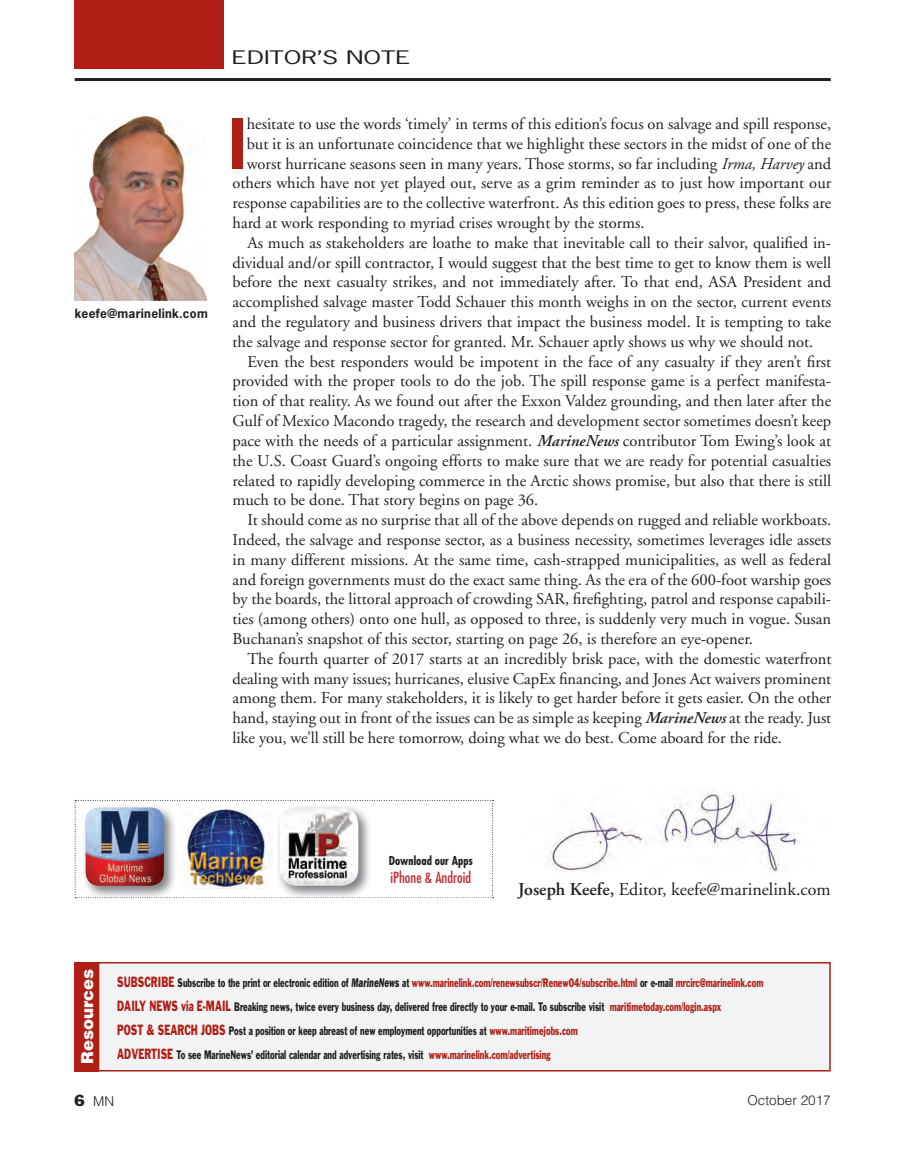
<style>
.page{position:relative;width:905px;height:1175px;background:#fff}
.page>*{position:absolute;margin:0;border:0;box-sizing:border-box;transform-origin:0 0}
.t1{font:700 64.35px "News Gothic";color:#b01f15}
.t2{font:18px "Adobe Garamond";color:#231f20}
.t3{font:17.55px "News Gothic";color:#231f20;scale:1.54 1}
.t4{font:16.5px "Adobe Garamond";color:#231f20}
.t5{font:900 16.5px "Helvetica";color:#fff}
.t6{font:condensed 15px "Futura";color:#bb2d38}
.t7{font:300 13.5px "Helvetica";color:#231f20}
.t8{font:700 12px "News Gothic";letter-spacing:.02em;color:#231f20}
.t9{font:700 condensed 12px "Futura";color:#231f20}
.t10{font:11.4px/24px "Franklin Gothic";color:#231f20;scale:.66 1}
.s1{font-style:italic}
.s2{font-weight:600;font-style:italic}
.s3{font-weight:600}
.s4{font-size:13.65px;color:#b01f15}
.s5{font-weight:800;font-style:italic;font-size:12.9px}
.s6{color:#b01f15}
.s7{font-family:"Franklin Gothic";font-weight:400;font-size:15px}
</style>
<div class="page">
<img style="left:547px;top:789px;width:250px;height:83px">
<div style="left:99px;top:962px;width:731px;height:108px;background:#f2f3f4"></div>
<div style="left:98px;top:962px;width:732px;height:109px;border:2px solid #b01f15"></div>
<div style="left:74px;top:962px;width:25px;height:109px;background:#b01f15"></div>
<div style="left:74px;top:0;width:150px;height:69px;background:#b01f15"></div>
<hr style="left:75px;top:78px;width:755px;height:3px;background:#231f20">
<img style="left:75px;top:117px;width:132px;height:183px">
<svg style="left:75px;top:800px;width:418px;height:98px"></svg>
<img style="left:181px;top:807px;width:91px;height:81px">
<img style="left:82px;top:803px;width:95px;height:95px">
<img style="left:109px;top:897px;width:68px;height:1px">
<img style="left:86px;top:807px;width:78px;height:78px;border-radius:13px">
<p class="t8" style="left:75px;top:308px;width:134px">keefe@marinelink.com</p>
<p class="t3" style="left:232px;top:50px;width:117px">EDITOR’S NOTE</p>
<p class="t1" style="left:229px;top:118px;width:18px">I</p>
<p class="t4" style="left:247px;top:117px;width:586px">hesitate to use the words ‘timely’ in terms of this edition’s focus on salvage and spill response,</p>
<p class="t4" style="left:247px;top:137px;width:586px">but it is an unfortunate coincidence that we highlight these sectors in the midst of one of the</p>
<p class="t4" style="left:247px;top:157px;width:586px">worst hurricane seasons seen in many years. Those storms, so far including <span class="s1">Irma, Harvey</span> and</p>
<p class="t4" style="left:232px;top:176px;width:600px">others which have not yet played out, serve as a grim reminder as to just how important our</p>
<p class="t4" style="left:232px;top:196px;width:600px">response capabilities are to the collective waterfront. As this edition goes to press, these folks are</p>
<p class="t4" style="left:232px;top:216px;width:413px">hard at work responding to myriad crises wrought by the storms.</p>
<p class="t4" style="left:247px;top:236px;width:585px">As much as stakeholders are loathe to make that inevitable call to their salvor, qualified in-</p>
<p class="t4" style="left:232px;top:256px;width:600px">dividual and/or spill contractor, I would suggest that the best time to get to know them is well</p>
<p class="t4" style="left:232px;top:275px;width:600px">before the next casualty strikes, and not immediately after. To that end, ASA President and</p>
<p class="t4" style="left:232px;top:295px;width:600px">accomplished salvage master Todd Schauer this month weighs in on the sector, current events</p>
<p class="t4" style="left:232px;top:315px;width:600px">and the regulatory and business drivers that impact the business model. It is tempting to take</p>
<p class="t4" style="left:232px;top:335px;width:582px">the salvage and response sector for granted. Mr. Schauer aptly shows us why we should not.</p>
<p class="t4" style="left:247px;top:355px;width:585px">Even the best responders would be impotent in the face of any casualty if they aren’t first</p>
<p class="t4" style="left:232px;top:374px;width:600px">provided with the proper tools to do the job. The spill response game is a perfect manifesta-</p>
<p class="t4" style="left:232px;top:394px;width:600px">tion of that reality. As we found out after the Exxon Valdez grounding, and then later after the</p>
<p class="t4" style="left:232px;top:414px;width:600px">Gulf of Mexico Macondo tragedy, the research and development sector sometimes doesn’t keep</p>
<p class="t4" style="left:232px;top:434px;width:600px">pace with the needs of a particular assignment. <span class="s2">MarineNews</span> contributor Tom Ewing’s look at</p>
<p class="t4" style="left:232px;top:454px;width:600px">the U.S. Coast Guard’s ongoing efforts to make sure that we are ready for potential casualties</p>
<p class="t4" style="left:232px;top:473px;width:600px">related to rapidly developing commerce in the Arctic shows promise, but also that there is still</p>
<p class="t4" style="left:232px;top:493px;width:307px">much to be done. That story begins on page 36.</p>
<p class="t4" style="left:247px;top:513px;width:585px">It should come as no surprise that all of the above depends on rugged and reliable workboats.</p>
<p class="t4" style="left:232px;top:533px;width:600px">Indeed, the salvage and response sector, as a business necessity, sometimes leverages idle assets</p>
<p class="t4" style="left:232px;top:553px;width:600px">in many different missions. At the same time, cash-strapped municipalities, as well as federal</p>
<p class="t4" style="left:232px;top:572px;width:600px">and foreign governments must do the exact same thing. As the era of the 600-foot warship goes</p>
<p class="t4" style="left:232px;top:592px;width:600px">by the boards, the littoral approach of crowding SAR, firefighting, patrol and response capabili-</p>
<p class="t4" style="left:232px;top:612px;width:600px">ties (among others) onto one hull, as opposed to three, is suddenly very much in vogue. Susan</p>
<p class="t4" style="left:232px;top:632px;width:522px">Buchanan’s snapshot of this sector, starting on page 26, is therefore an eye-opener.</p>
<p class="t4" style="left:247px;top:652px;width:585px">The fourth quarter of 2017 starts at an incredibly brisk pace, with the domestic waterfront</p>
<p class="t4" style="left:232px;top:671px;width:600px">dealing with many issues; hurricanes, elusive CapEx financing, and Jones Act waivers prominent</p>
<p class="t4" style="left:232px;top:691px;width:600px">among them. For many stakeholders, it is likely to get harder before it gets easier. On the other</p>
<p class="t4" style="left:232px;top:711px;width:600px">hand, staying out in front of the issues can be as simple as keeping <span class="s2">MarineNews</span> at the ready. Just</p>
<p class="t4" style="left:232px;top:731px;width:551px">like you, we’ll still be here tomorrow, doing what we do best. Come aboard for the ride.</p>
<p class="t9" style="left:388px;top:855px;width:86px">Download our Apps</p>
<p class="t6" style="left:390px;top:870px;width:82px">iPhone &amp; Android</p>
<p class="t2" style="left:518px;top:882px;width:314px"><span class="s3">Joseph Keefe,</span> Editor, keefe@marinelink.com</p>
<p class="t5" style="left:81px;top:1064px;width:97px;rotate:-90deg">Resources</p>
<p class="t10" style="left:117px;top:972px;width:980px"><span class="s4">SUBSCRIBE</span> Subscribe to the print or electronic edition of <span class="s5">MarineNews</span> at <span class="s6">www.marinelink.com/renewsubscr/Renew04/subscribe.html</span> or e-mail <span class="s6">mrcirc@marinelink.com<br></span><span class="s4">DAILY NEWS via E-MAIL</span> Breaking news, twice every business day, delivered free directly to your e-mail. To subscribe visit <span class="s6">maritimetoday.com/login.aspx<br></span><span class="s4">POST &amp; SEARCH JOBS</span> Post a position or keep abreast of new employment opportunities at <span class="s6">www.maritimejobs.com</span></p>
<p class="t10" style="left:117px;top:1044px;width:658px"><span class="s4">ADVERTISE</span> To see MarineNews’ editorial calendar and advertising rates, visit <span class="s6">www.marinelink.com/advertising</span></p>
<p class="t7" style="left:74px;top:1096px;width:42px"><span class="s7">6</span> MN</p>
<p class="t7" style="left:747px;top:1094px;width:85px">October 2017</p>
</div>
